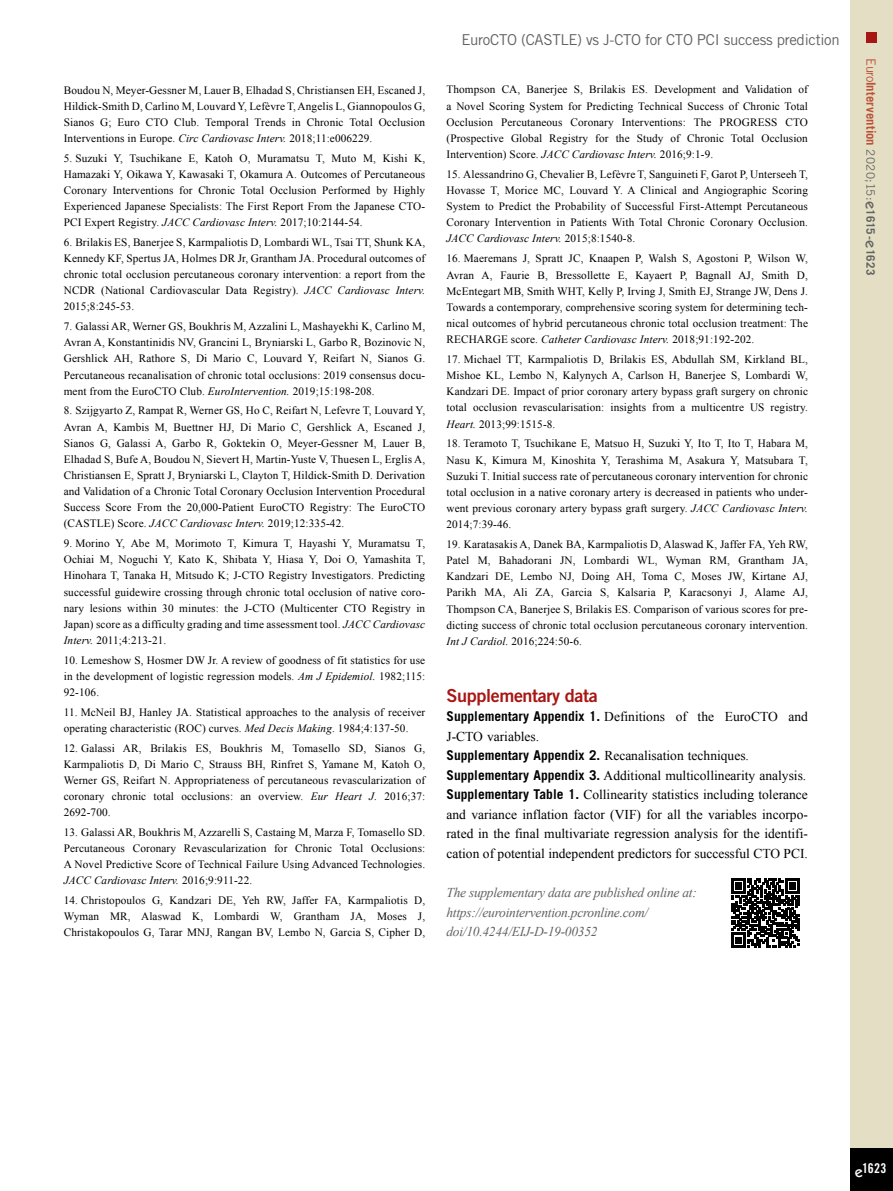
<style>
.page{position:relative;width:893px;height:1191px;background:#fff}
.page>*{position:absolute;margin:0;border:0;box-sizing:border-box;transform-origin:0 0}
.t1{font:18px "Trade Gothic LT Std Bd 2";letter-spacing:-.02em;color:#a81613}
.t2{font:15px "Trade Gothic LT Std";letter-spacing:-.02em;color:#626261}
.t3{font:13.5px/19.5px "Times New Roman";color:#000}
.t4{font:italic 13.5px/19.5px "Times New Roman";letter-spacing:-.02em;color:#626261}
.t5{font:13.5px "Trade Gothic LT Std Bd Cn 20";color:#fff}
.t6{font:700 12.75px "Trade Gothic LT Std";letter-spacing:.005em;color:#bc523c}
.t7{font:11.25px/16px "Times New Roman";letter-spacing:.01em;color:#000;text-align:justify}
.s1{font-style:italic}
.s2{font-family:"Trade Gothic LT Std";font-weight:700}
.s3{font-weight:400}
.s4{font-weight:400;font-size:11.7px;color:#626261}
.s5{font-family:"ITC Kabel Std";font-weight:500;font-size:15px;color:#626261}
.s6{font-size:11.7px;color:#626261}
.s7{font-family:"ITC Kabel Std";font-weight:500;font-size:15px}
</style>
<div class="page">
<div style="left:850px;top:0;width:43px;height:1191px;background:#e4dfc4"></div>
<div style="left:850px;top:1148px;width:43px;height:43px;background:#000"></div>
<div style="left:866px;top:32px;width:11px;height:10px;background:#a81613"></div>
<svg style="left:731px;top:878px;width:69px;height:69px"></svg>
<p class="t7" style="left:64px;top:82px;width:363px">Boudou N, Meyer-Gessner M, Lauer B, Elhadad S, Christiansen EH, Escaned J, Hildick-Smith D, Carlino M, Louvard Y, Lefèvre T, Angelis L, Giannopoulos G, Sianos G; Euro CTO Club. Temporal Trends in Chronic Total Occlusion Interventions in Europe. <span class="s1">Circ Cardiovasc Interv.</span> 2018;11:e006229.</p>
<p class="t7" style="left:64px;top:150px;width:363px">5. Suzuki Y, Tsuchikane E, Katoh O, Muramatsu T, Muto M, Kishi K, Hamazaki Y, Oikawa Y, Kawasaki T, Okamura A. Outcomes of Percutaneous Coronary Interventions for Chronic Total Occlusion Performed by Highly Experienced Japanese Specialists: The First Report From the Japanese CTO-PCI Expert Registry. <span class="s1">JACC Cardiovasc Interv.</span> 2017;10:2144-54.</p>
<p class="t7" style="left:64px;top:234px;width:363px">6. Brilakis ES, Banerjee S, Karmpaliotis D, Lombardi WL, Tsai TT, Shunk KA, Kennedy KF, Spertus JA, Holmes DR Jr, Grantham JA. Procedural outcomes of chronic total occlusion percutaneous coronary intervention: a report from the NCDR (National Cardiovascular Data Registry). <span class="s1">JACC Cardiovasc Interv.<br></span>2015;8:245-53.</p>
<p class="t7" style="left:64px;top:318px;width:363px">7. Galassi AR, Werner GS, Boukhris M, Azzalini L, Mashayekhi K, Carlino M, Avran A, Konstantinidis NV, Grancini L, Bryniarski L, Garbo R, Bozinovic N, Gershlick AH, Rathore S, Di Mario C, Louvard Y, Reifart N, Sianos G.<br>Percutaneous recanalisation of chronic total occlusions: 2019 consensus docu&shy;ment from the EuroCTO Club. <span class="s1">EuroIntervention.</span> 2019;15:198-208.</p>
<p class="t7" style="left:64px;top:402px;width:363px">8. Szijgyarto Z, Rampat R, Werner GS, Ho C, Reifart N, Lefevre T, Louvard Y, Avran A, Kambis M, Buettner HJ, Di Mario C, Gershlick A, Escaned J, Sianos G, Galassi A, Garbo R, Goktekin O, Meyer-Gessner M, Lauer B, Elhadad S, Bufe A, Boudou N, Sievert H, Martin-Yuste V, Thuesen L, Erglis A, Christiansen E, Spratt J, Bryniarski L, Clayton T, Hildick-Smith D. Derivation and Validation of a Chronic Total Coronary Occlusion Intervention Procedural Success Score From the 20,000-Patient EuroCTO Registry: The EuroCTO (CASTLE) Score. <span class="s1">JACC Cardiovasc Interv.</span> 2019;12:335-42.</p>
<p class="t7" style="left:64px;top:535px;width:363px">9. Morino Y, Abe M, Morimoto T, Kimura T, Hayashi Y, Muramatsu T, Ochiai M, Noguchi Y, Kato K, Shibata Y, Hiasa Y, Doi O, Yamashita T, Hinohara T, Tanaka H, Mitsudo K; J-CTO Registry Investigators. Predicting successful guidewire crossing through chronic total occlusion of native coro&shy;nary lesions within 30 minutes: the J-CTO (Multicenter CTO Registry in Japan) score as a difficulty grading and time assessment tool. <span class="s1">JACC Cardiovasc Interv.</span> 2011;4:213-21.</p>
<p class="t7" style="left:64px;top:651px;width:363px">10. Lemeshow S, Hosmer DW Jr. A review of goodness of fit statistics for use in the development of logistic regression models. <span class="s1">Am J Epidemiol.</span> 1982;115:<br>92-106.</p>
<p class="t7" style="left:64px;top:703px;width:363px">11. McNeil BJ, Hanley JA. Statistical approaches to the analysis of receiver operating characteristic (ROC) curves. <span class="s1">Med Decis Making</span>. 1984;4:137-50.</p>
<p class="t7" style="left:64px;top:739px;width:363px">12. Galassi AR, Brilakis ES, Boukhris M, Tomasello SD, Sianos G, Karmpaliotis D, Di Mario C, Strauss BH, Rinfret S, Yamane M, Katoh O, Werner GS, Reifart N. Appropriateness of percutaneous revascularization of coronary chronic total occlusions: an overview. <span class="s1">Eur Heart J.</span> 2016;37:<br>2692-700.</p>
<p class="t7" style="left:64px;top:824px;width:363px">13. Galassi AR, Boukhris M, Azzarelli S, Castaing M, Marza F, Tomasello SD.<br>Percutaneous Coronary Revascularization for Chronic Total Occlusions:<br>A Novel Predictive Score of Technical Failure Using Advanced Technologies.<br><span class="s1">JACC Cardiovasc Interv.</span> 2016;9:911-22.</p>
<p class="t7" style="left:64px;top:892px;width:363px">14. Christopoulos G, Kandzari DE, Yeh RW, Jaffer FA, Karmpaliotis D, Wyman MR, Alaswad K, Lombardi W, Grantham JA, Moses J, Christakopoulos G, Tarar MNJ, Rangan BV, Lembo N, Garcia S, Cipher D,</p>
<h2 class="t2" style="left:461px;top:30px;width:380px">EuroCTO (CASTLE) vs J-CTO for CTO PCI success prediction</h2>
<p class="t7" style="left:446px;top:81px;width:363px">Thompson CA, Banerjee S, Brilakis ES. Development and Validation of a Novel Scoring System for Predicting Technical Success of Chronic Total Occlusion Percutaneous Coronary Interventions: The PROGRESS CTO (Prospective Global Registry for the Study of Chronic Total Occlusion Intervention) Score. <span class="s1">JACC Cardiovasc Interv.</span> 2016;9:1-9.</p>
<p class="t7" style="left:446px;top:166px;width:363px">15. Alessandrino G, Chevalier B, Lefèvre T, Sanguineti F, Garot P, Unterseeh T, Hovasse T, Morice MC, Louvard Y. A Clinical and Angiographic Scoring System to Predict the Probability of Successful First-Attempt Percutaneous Coronary Intervention in Patients With Total Chronic Coronary Occlusion.<br><span class="s1">JACC Cardiovasc Interv.</span> 2015;8:1540-8.</p>
<p class="t7" style="left:446px;top:250px;width:363px">16. Maeremans J, Spratt JC, Knaapen P, Walsh S, Agostoni P, Wilson W, Avran A, Faurie B, Bressollette E, Kayaert P, Bagnall AJ, Smith D, McEntegart MB, Smith WHT, Kelly P, Irving J, Smith EJ, Strange JW, Dens J.<br>Towards a contemporary, comprehensive scoring system for determining tech&shy;nical outcomes of hybrid percutaneous chronic total occlusion treatment: The RECHARGE score. <span class="s1">Catheter Cardiovasc Interv.</span> 2018;91:192-202.</p>
<p class="t7" style="left:446px;top:351px;width:363px">17. Michael TT, Karmpaliotis D, Brilakis ES, Abdullah SM, Kirkland BL, Mishoe KL, Lembo N, Kalynych A, Carlson H, Banerjee S, Lombardi W, Kandzari DE. Impact of prior coronary artery bypass graft surgery on chronic total occlusion revascularisation: insights from a multicentre US registry.<br><span class="s1">Heart.</span> 2013;99:1515-8.</p>
<p class="t7" style="left:446px;top:435px;width:363px">18. Teramoto T, Tsuchikane E, Matsuo H, Suzuki Y, Ito T, Ito T, Habara M, Nasu K, Kimura M, Kinoshita Y, Terashima M, Asakura Y, Matsubara T, Suzuki T. Initial success rate of percutaneous coronary intervention for chronic total occlusion in a native coronary artery is decreased in patients who under&shy;went previous coronary artery bypass graft surgery. <span class="s1">JACC Cardiovasc Interv.<br></span>2014;7:39-46.</p>
<p class="t7" style="left:446px;top:536px;width:363px">19. Karatasakis A, Danek BA, Karmpaliotis D, Alaswad K, Jaffer FA, Yeh RW, Patel M, Bahadorani JN, Lombardi WL, Wyman RM, Grantham JA, Kandzari DE, Lembo NJ, Doing AH, Toma C, Moses JW, Kirtane AJ, Parikh MA, Ali ZA, Garcia S, Kalsaria P, Karacsonyi J, Alame AJ, Thompson CA, Banerjee S, Brilakis ES. Comparison of various scores for pre&shy;dicting success of chronic total occlusion percutaneous coronary intervention.<br><span class="s1">Int J Cardiol.</span> 2016;224:50-6.</p>
<h1 class="t1" style="left:446px;top:684px;width:153px">Supplementary data</h1>
<p class="t3" style="left:446px;top:707px;width:363px"><span class="s2">Supplementary Appendix 1.</span> Definitions of the EuroCTO and J-CTO variables.<br><span class="s2">Supplementary Appendix 2.</span> Recanalisation techniques.<br><span class="s2">Supplementary Appendix 3.</span> Additional multicollinearity analysis.<br><span class="s2">Supplementary Table 1.</span> Collinearity statistics including tolerance and variance inflation factor (VIF) for all the variables incorpo&shy;rated in the final multivariate regression analysis for the identifi&shy;cation of potential independent predictors for successful CTO PCI.</p>
<p class="t4" style="left:446px;top:882px;width:252px">The supplementary data are published online at: https://eurointervention.pcronline.com/ doi/10.4244/EIJ-D-19-00352</p>
<p class="t6" style="left:879px;top:58px;width:219px;rotate:90deg"><span class="s3">Euro</span>Intervention <span class="s4">2020;15:</span><span class="s5">e</span><span class="s6">1615-</span><span class="s5">e</span><span class="s6">1623</span></p>
<p class="t5" style="left:855px;top:1160px;width:33px"><span class="s7">e</span>1623</p>
</div>
